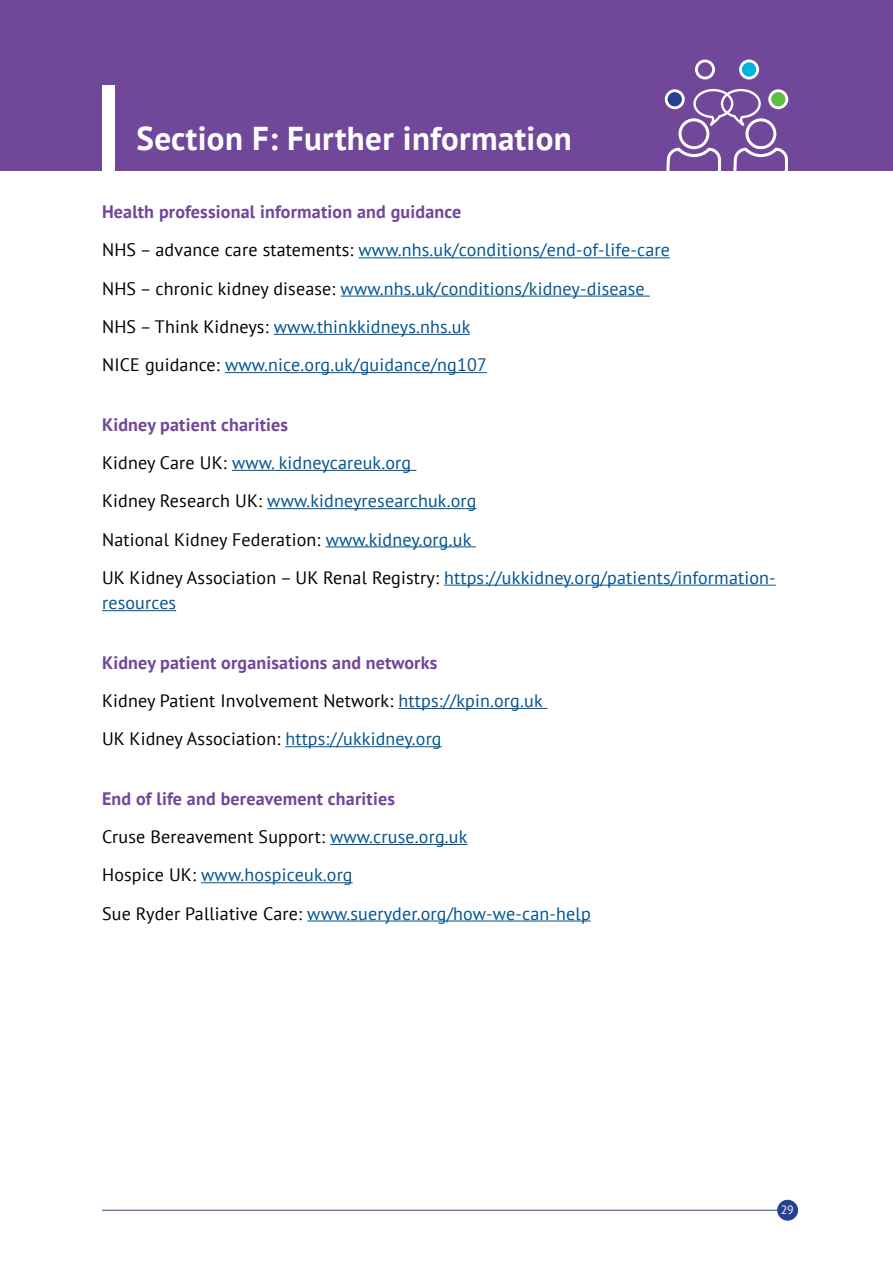
<style>
.page{position:relative;width:893px;height:1263px;background:#fff}
.page>*{position:absolute;margin:0;border:0;box-sizing:border-box;transform-origin:0 0}
.t1{font:700 33px "PT Sans";letter-spacing:.01em;color:#fff}
.t2{font:18px/38.2px "PT Sans";letter-spacing:.01em;color:#005490}
.t3{font:18px/38.2px "PT Sans";letter-spacing:.01em;color:#000}
.t4{font:12px "PT Sans";color:#fff}
.s1{font-weight:700;color:#71479a}
.s2{color:#000}
.s3{color:#005490}
</style>
<div class="page">
<div style="left:778px;top:1200px;width:19px;height:20px;background:#25408f;border-radius:50%"></div>
<div style="left:777px;top:1200px;width:21px;height:20px;border:1px solid #25408f;border-radius:50%"></div>
<hr style="left:102px;top:1210px;width:678px;height:1px;background:#25408f">
<div style="left:0;top:0;width:893px;height:170px;background:#71479a"></div>
<div style="left:102px;top:85px;width:13px;height:103px;background:#fff"></div>
<hr style="left:359px;top:257px;width:311px;height:1px;background:#005490">
<hr style="left:341px;top:296px;width:309px;height:1px;background:#005490">
<hr style="left:274px;top:334px;width:196px;height:1px;background:#005490">
<hr style="left:225px;top:372px;width:262px;height:1px;background:#005490">
<hr style="left:232px;top:470px;width:184px;height:1px;background:#005490">
<hr style="left:267px;top:508px;width:210px;height:1px;background:#005490">
<hr style="left:326px;top:546px;width:150px;height:1px;background:#005490">
<hr style="left:444px;top:585px;width:332px;height:1px;background:#005490">
<hr style="left:102px;top:610px;width:74px;height:1px;background:#005490">
<hr style="left:398px;top:708px;width:149px;height:1px;background:#005490">
<hr style="left:285px;top:746px;width:157px;height:1px;background:#005490">
<hr style="left:330px;top:844px;width:137px;height:1px;background:#005490">
<hr style="left:201px;top:882px;width:152px;height:1px;background:#005490">
<hr style="left:307px;top:920px;width:284px;height:1px;background:#005490">
<svg style="left:732px;top:146px;width:58px;height:25px"></svg>
<div style="left:745px;top:118px;width:31px;height:31px;border:3px solid #fff;border-radius:50%"></div>
<svg style="left:665px;top:146px;width:58px;height:25px"></svg>
<div style="left:678px;top:118px;width:31px;height:31px;border:3px solid #fff;border-radius:50%"></div>
<div style="left:695px;top:60px;width:20px;height:19px;border:3px solid #fff;border-radius:50%"></div>
<div style="left:666px;top:91px;width:17px;height:17px;background:#25408f;border-radius:50%"></div>
<div style="left:665px;top:89px;width:20px;height:20px;border:3px solid #fff;border-radius:50%"></div>
<div style="left:770px;top:91px;width:17px;height:17px;background:#62bb46;border-radius:50%"></div>
<div style="left:768px;top:89px;width:20px;height:20px;border:3px solid #fff;border-radius:50%"></div>
<div style="left:740px;top:61px;width:18px;height:17px;background:#00b3dc;border-radius:50%"></div>
<div style="left:739px;top:60px;width:20px;height:19px;border:3px solid #fff;border-radius:50%"></div>
<svg style="left:692px;top:88px;width:70px;height:41px"></svg>
<h1 class="t1" style="left:137px;top:117px;width:437px">Section F: Further information</h1>
<p class="t2" style="left:102px;top:192px;width:569px"><span class="s1">Health professional information and guidance<br></span><span class="s2">NHS – advance care statements:</span> www.nhs.uk/conditions/end-of-life-care <span class="s2">NHS – chronic kidney disease:</span> www.nhs.uk/conditions/kidney-disease <span class="s2">NHS – Think Kidneys:</span> www.thinkkidneys.nhs.uk<br><span class="s2">NICE guidance:</span> www.nice.org.uk/guidance/ng107</p>
<p class="t2" style="left:102px;top:405px;width:675px"><span class="s1">Kidney patient charities<br></span><span class="s2">Kidney Care UK:</span> www. kidneycareuk.org<br><span class="s2">Kidney Research UK:</span> www.kidneyresearchuk.org<br><span class="s2">National Kidney Federation:</span> www.kidney.org.uk<br><span class="s2">UK Kidney Association – UK Renal Registry:</span> https://ukkidney.org/patients/information-</p>
<p class="t2" style="left:102px;top:583px;width:76px">resources</p>
<p class="t3" style="left:102px;top:643px;width:442px"><span class="s1">Kidney patient organisations and networks<br></span>Kidney Patient Involvement Network: <span class="s3">https://kpin.org.uk<br></span>UK Kidney Association: <span class="s3">https://ukkidney.org</span></p>
<p class="t2" style="left:102px;top:779px;width:490px"><span class="s1">End of life and bereavement charities<br></span><span class="s2">Cruse Bereavement Support:</span> www.cruse.org.uk<br><span class="s2">Hospice UK:</span> www.hospiceuk.org<br><span class="s2">Sue Ryder Palliative Care:</span> www.sueryder.org/how-we-can-help</p>
<p class="t4" style="left:781px;top:1202px;width:14px">29</p>
</div>
